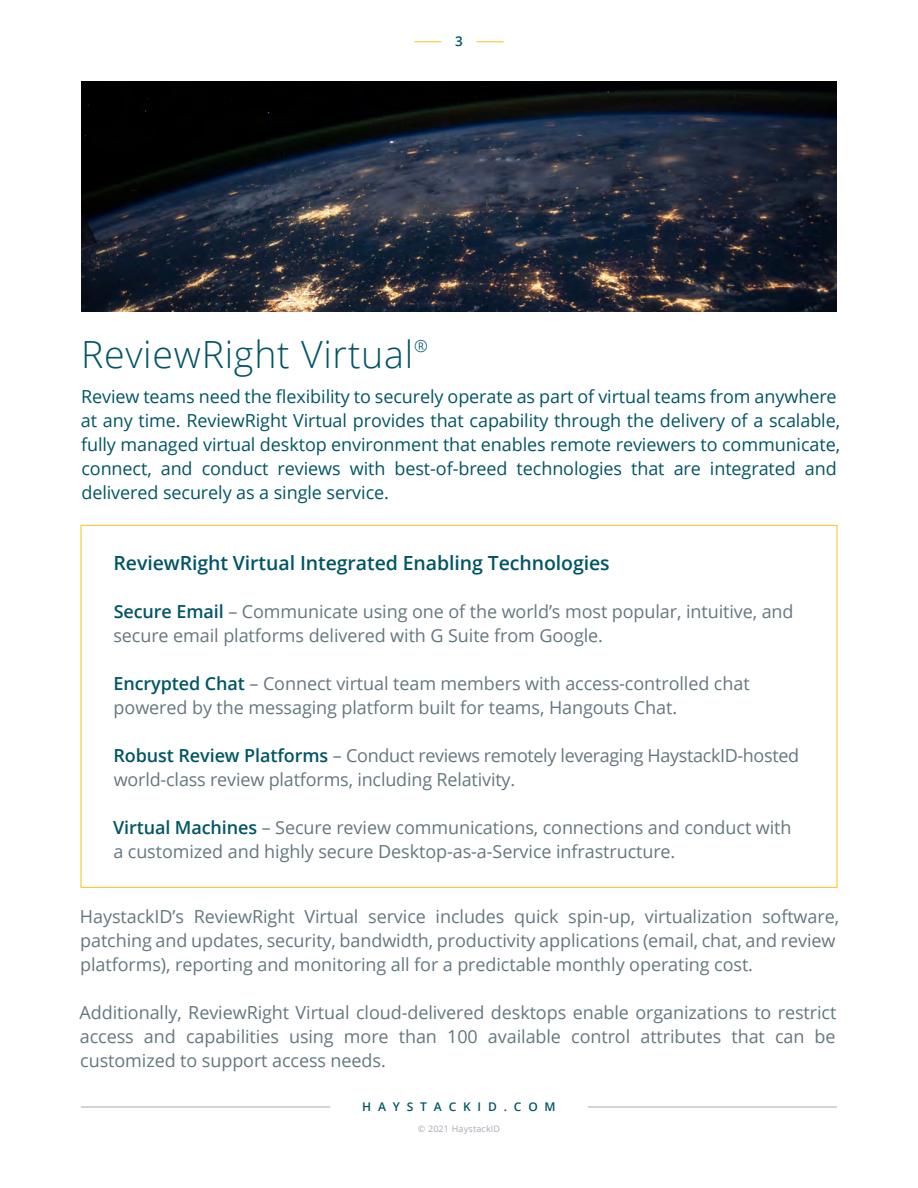
<style>
.page{position:relative;width:918px;height:1188px;background:#fff}
.page>*{position:absolute;margin:0;border:0;box-sizing:border-box;transform-origin:0 0}
.t1{font:300 37.5px "Open Sans";letter-spacing:.02em;color:#005565}
.t2{font:600 19.5px "Open Sans";letter-spacing:-.005em;color:#005565}
.t3{font:18px/24px "Open Sans";letter-spacing:-.005em;color:#65777e}
.t4{font:18px/24px "Open Sans";letter-spacing:-.005em;color:#005565}
.t5{font:300 16.5px "Open Sans";color:#005565}
.t6{font:600 13.5px "Open Sans";color:#005565}
.t7{font:600 12px "Open Sans";letter-spacing:.57em;color:#005565}
.t8{font:9px "Open Sans";letter-spacing:.02em;color:#a4abb4}
.s1{font-weight:600;color:#005565}
</style>
<div class="page">
<hr style="left:588px;top:1107px;width:249px;height:1px;background:#a4abb4">
<hr style="left:81px;top:1107px;width:249px;height:1px;background:#a4abb4">
<img style="left:81px;top:81px;width:756px;height:230px">
<svg style="left:414px;top:41px;width:27px;height:1px"></svg>
<svg style="left:477px;top:41px;width:27px;height:1px"></svg>
<p class="t6" style="left:455px;top:32px;width:9px">3</p>
<h1 class="t1" style="left:81px;top:329px;width:334px">ReviewRight Virtual</h1>
<p class="t5" style="left:414px;top:334px;width:15px">®</p>
<p class="t4" style="left:81px;top:384px;width:761px">Review teams need the flexibility to securely operate as part of virtual teams from anywhere at any time. ReviewRight Virtual provides that capability through the delivery of a scalable, fully managed virtual desktop environment that enables remote reviewers to communicate, connect, and conduct reviews with best-of-breed technologies that are integrated and delivered securely as a single service.</p>
<p class="t2" style="left:114px;top:550px;width:498px">ReviewRight Virtual Integrated Enabling Technologies</p>
<p class="t3" style="left:113px;top:599px;width:682px"><span class="s1">Secure Email</span> – Communicate using one of the world’s most popular, intuitive, and secure email platforms delivered with G Suite from Google.</p>
<p class="t3" style="left:114px;top:671px;width:638px"><span class="s1">Encrypted Chat</span> – Connect virtual team members with access-controlled chat powered by the messaging platform built for teams, Hangouts Chat.</p>
<p class="t3" style="left:114px;top:743px;width:687px"><span class="s1">Robust Review Platforms</span> – Conduct reviews remotely leveraging HaystackID-hosted world-class review platforms, including Relativity.</p>
<p class="t3" style="left:113px;top:815px;width:680px"><span class="s1">Virtual Machines</span> – Secure review communications, connections and conduct with a customized and highly secure Desktop-as-a-Service infrastructure.</p>
<p class="t3" style="left:80px;top:904px;width:761px">HaystackID’s ReviewRight Virtual service includes quick spin-up, virtualization software, patching and updates, security, bandwidth, productivity applications (email, chat, and review platforms), reporting and monitoring all for a predictable monthly operating cost.</p>
<p class="t3" style="left:80px;top:1000px;width:758px;text-align:justify">Additionally, ReviewRight Virtual cloud-delivered desktops enable organizations to restrict access and capabilities using more than 100 available control attributes that can be customized to support access needs.</p>
<p class="t7" style="left:362px;top:1098px;width:195px">HAYSTACKID.COM</p>
<p class="t8" style="left:418px;top:1123px;width:84px">© 2021 HaystackID</p>
</div>
